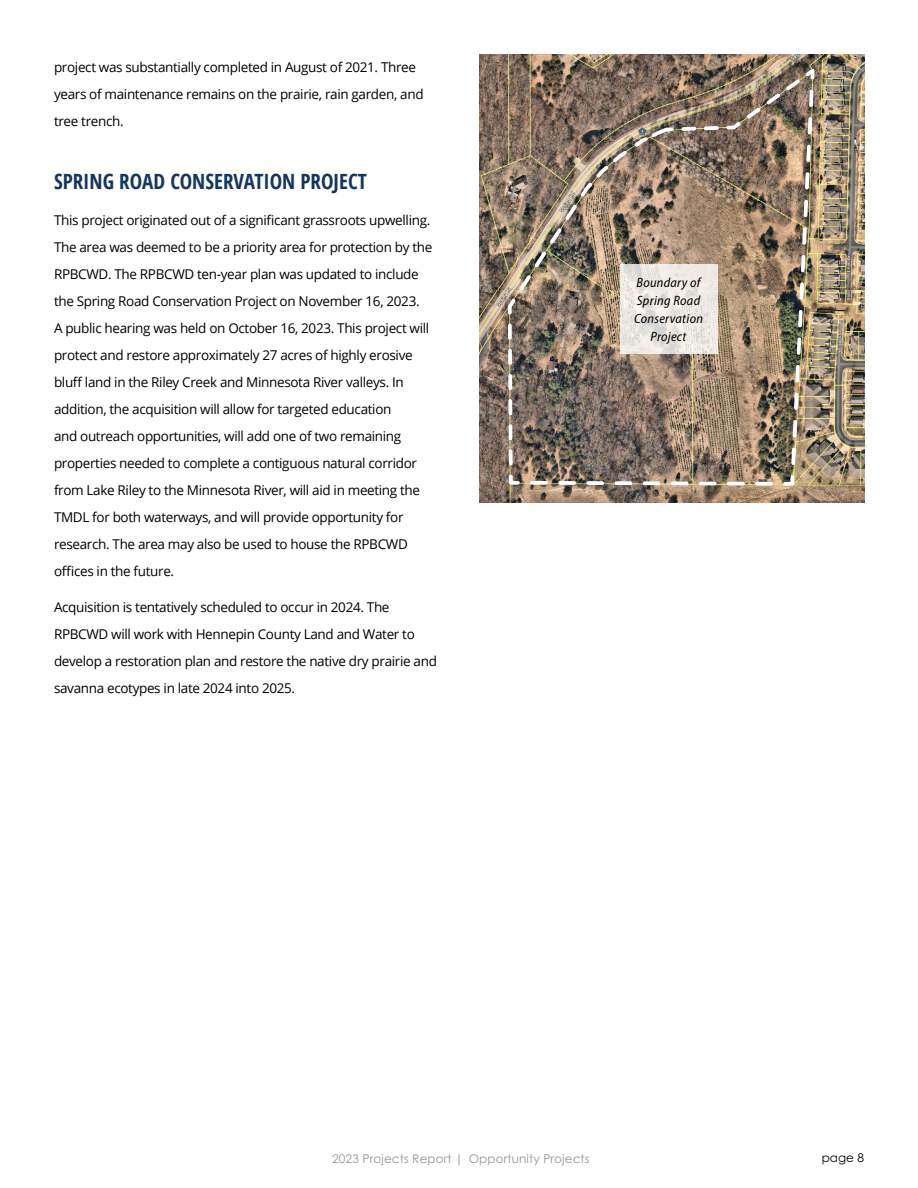
<style>
.page{position:relative;width:918px;height:1188px;background:#fff}
.page>*{position:absolute;margin:0;border:0;box-sizing:border-box;transform-origin:0 0}
.t1{font:700 condensed 21px "Open Sans";color:#15365d}
.t2{font:13.5px/27px "Open Sans";letter-spacing:-.025em;color:#000}
.t3{font:italic semi-condensed 13.5px/18px "Myriad Pro";letter-spacing:.02em;color:#000;text-align:center}
.t4{font:12px "Century Gothic Pro";letter-spacing:.01em;color:#939598}
.t5{font:12px "Century Gothic Pro";color:#000}
</style>
<div class="page">
<img style="left:479px;top:289px;width:385px;height:213px">
<img style="left:479px;top:54px;width:385px;height:235px">
<img style="left:506px;top:63px;width:311px;height:425px">
<svg style="left:620px;top:265px;width:97px;height:89px;background:#eae6e1"></svg>
<p class="t2" style="left:54px;top:53px;width:371px">project was substantially completed in August of 2021. Three years of maintenance remains on the prairie, rain garden, and tree trench.</p>
<h1 class="t1" style="left:54px;top:167px;width:314px">SPRING ROAD CONSERVATION PROJECT</h1>
<p class="t2" style="left:54px;top:206px;width:380px">This project originated out of a significant grassroots upwelling.<br>The area was deemed to be a priority area for protection by the RPBCWD. The RPBCWD ten-year plan was updated to include the Spring Road Conservation Project on November 16, 2023.<br>A public hearing was held on October 16, 2023. This project will protect and restore approximately 27 acres of highly erosive bluff land in the Riley Creek and Minnesota River valleys. In addition, the acquisition will allow for targeted education<br>and outreach opportunities, will add one of two remaining properties needed to complete a contiguous natural corridor from Lake Riley to the Minnesota River, will aid in meeting the TMDL for both waterways, and will provide opportunity for research. The area may also be used to house the RPBCWD offices in the future.</p>
<p class="t2" style="left:54px;top:593px;width:384px">Acquisition is tentatively scheduled to occur in 2024. The RPBCWD will work with Hennepin County Land and Water to develop a restoration plan and restore the native dry prairie and savanna ecotypes in late 2024 into 2025.</p>
<p class="t3" style="left:634px;top:274px;width:70px">Boundary of<br>Spring Road<br>Conservation<br>Project</p>
<p class="t4" style="left:332px;top:1151px;width:259px">2023 Projects Report | Opportunity Projects</p>
<p class="t5" style="left:822px;top:1151px;width:44px">page 8</p>
</div>
